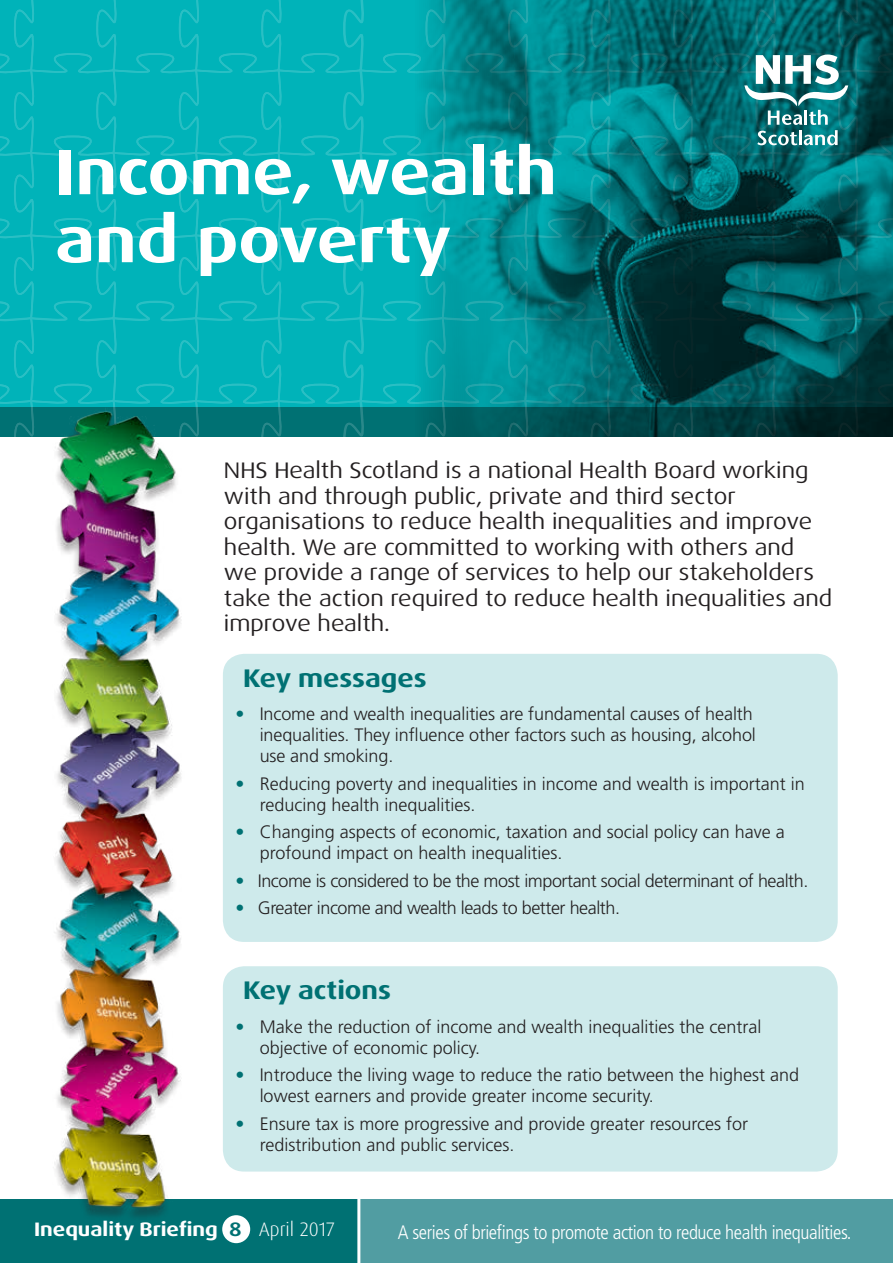
<style>
.page{position:relative;width:893px;height:1263px;background:#fff}
.page>*{position:absolute;margin:0;border:0;box-sizing:border-box;transform-origin:0 0}
.Cover_title{font:700 expanded 64.05px/67.9px "Dax OT";color:#fff}
.A_head{font:700 expanded 25.5px "Dax OT";color:#007173}
.Cover_title-2{font:expanded 22.5px/25.5px "Dax OT";color:#231f20}
.t1{font:300 condensed 19.5px "Frutiger LT Std";letter-spacing:-.02em;color:#fff}
.t2{font:700 expanded 19.5px "Dax OT";color:#fff}
.t3{font:300 18px/21px "Frutiger LT Std";color:#231f20}
.t4{font:300 18px "Frutiger LT Std";letter-spacing:-.025em;color:#231f20}
.t5{font:700 16.5px "Dax OT";color:#fff}
.s1{font-weight:700;color:#007173}
.s2{color:#007173}
.s3{font-weight:300;font-stretch:normal}
</style>
<div class="page">
<div style="left:223px;top:966px;width:615px;height:205px;background:#ceeaeb;border-radius:21px"></div>
<div style="left:359px;top:1199px;width:534px;height:64px;background:#519da2"></div>
<div style="left:0;top:1199px;width:360px;height:64px;background:#007173"></div>
<div style="left:223px;top:654px;width:615px;height:288px;background:#ceeaeb;border-radius:21px"></div>
<div style="left:222px;top:1215px;width:28px;height:28px;background:#fff;border-radius:50%"></div>
<hr style="left:357px;top:1192px;width:3px;height:71px;background:#fff">
<svg style="left:0;top:0;width:893px;height:437px;background:#038d92"></svg>
<img style="left:1px;top:374px;width:223px;height:862px">
<h1 class="Cover_title" style="left:55px;top:139px;width:503px">Income, wealth and poverty</h1>
<h1 class="Cover_title-2" style="left:224px;top:458px;width:610px">NHS Health Scotland is a national Health Board working with and through public, private and third sector organisations to reduce health inequalities and improve health. We are committed to working with others and we provide a range of services to help our stakeholders take the action required to reduce health inequalities and improve health.</h1>
<h2 class="A_head" style="left:243px;top:661px;width:185px">Key messages</h2>
<p class="t3" style="left:260px;top:704px;width:498px;text-indent:-24px"><span class="s1">•</span> Income and wealth inequalities are fundamental causes of health inequalities. They influence other factors such as housing, alcohol use and smoking.</p>
<p class="t3" style="left:260px;top:773px;width:547px;text-indent:-24px"><span class="s1">•</span> Reducing poverty and inequalities in income and wealth is important in reducing health inequalities.</p>
<p class="t3" style="left:260px;top:822px;width:527px;text-indent:-24px"><span class="s1">•</span> Changing aspects of economic, taxation and social policy can have a profound impact on health inequalities.</p>
<p class="t4" style="left:236px;top:870px;width:574px"><span class="s1">•</span> Income is considered to be the most important social determinant of health.</p>
<p class="t4" style="left:236px;top:897px;width:386px"><span class="s1">•</span> Greater income and wealth leads to better health.</p>
<h2 class="A_head" style="left:243px;top:974px;width:149px">Key actions</h2>
<p class="t3" style="left:260px;top:1016px;width:503px;text-indent:-24px"><span class="s1">•</span> Make the reduction of income and wealth inequalities the central objective of economic policy.</p>
<p class="t3" style="left:260px;top:1065px;width:541px;text-indent:-24px"><span class="s1">•</span> Introduce the living wage to reduce the ratio between the highest and lowest earners and provide greater income security.</p>
<p class="t3" style="left:260px;top:1113px;width:490px;text-indent:-24px"><span class="s1">•</span> Ensure tax is more progressive and provide greater resources for redistribution and public services.</p>
<p class="t5" style="left:82px;top:1211px;width:278px">@NHS_HS www.healthscotland.scot</p>
<p class="t2" style="left:34px;top:1217px;width:302px">Inequality Briefing <span class="s2">8</span> <span class="s3">April 2017</span></p>
<p class="t1" style="left:398px;top:1221px;width:455px">A series of briefings to promote action to reduce health inequalities.</p>
</div>
